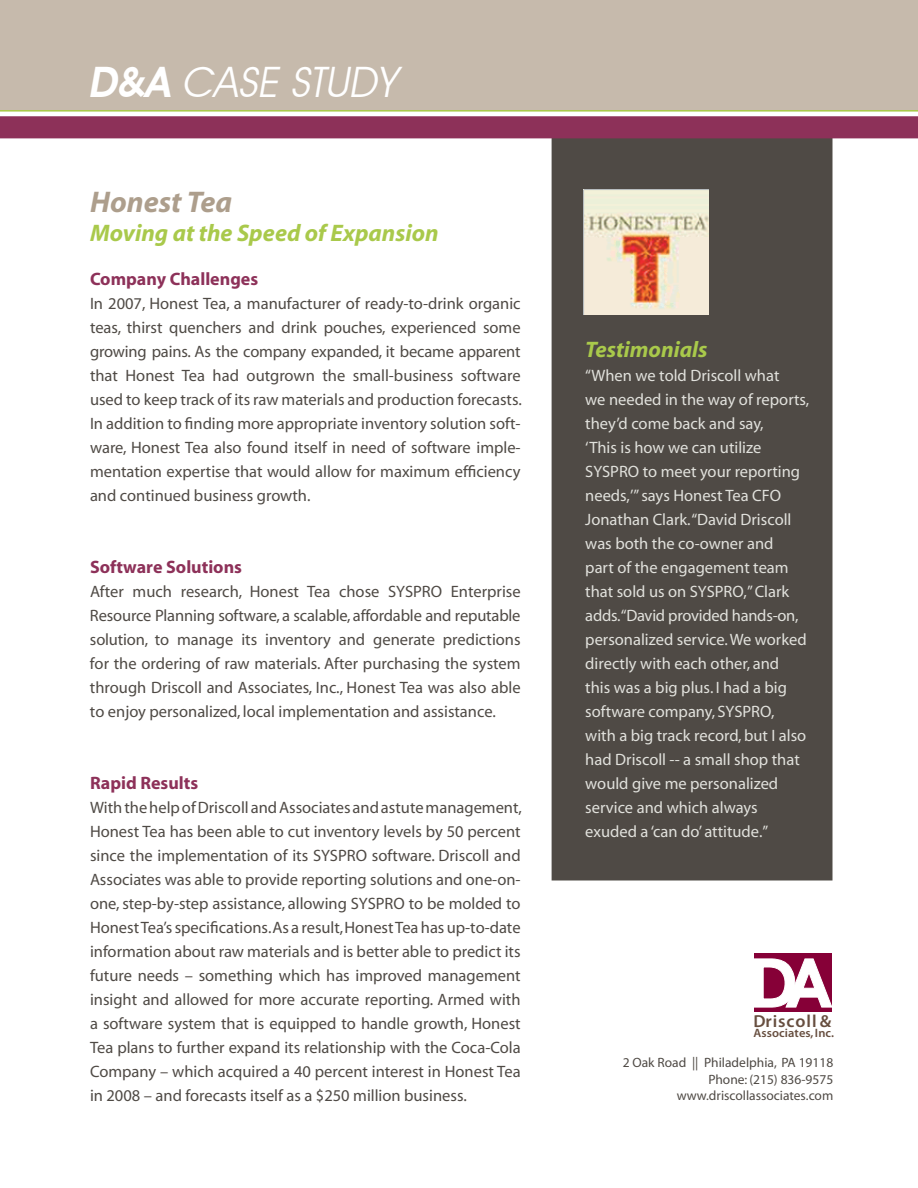
<style>
.page{position:relative;width:918px;height:1188px;background:#fff}
.page>*{position:absolute;margin:0;border:0;box-sizing:border-box;transform-origin:0 0}
.t1{font:600 68.25px "Advantage";color:#fff}
.t2{font:italic 42px "Advantage";color:#fff}
.t3{font:italic 700 30px "Myriad";color:#ad9e8c}
.t4{font:italic 700 24px "Myriad";color:#a9c94b}
.t5{font:italic 700 22.5px "Myriad";color:#a9c94b}
.t6{font:700 18px "Myriad";color:#8d3159}
.t7{font:600 17.4px "Myriad Pro";letter-spacing:.05em;color:#674e3f}
.t8{font:16.5px/24px "Myriad";color:#4f4a45;text-align:justify}
.t9{font:16.5px/24px "Myriad";color:#e1e1dc}
.t10{font:13.5px/16.2px "Myriad";color:#4f4a45;text-align:right}
.t11{font:600 12.15px "Myriad Pro";letter-spacing:.01em;color:#674e3f}
.s1{font-weight:600}
</style>
<div class="page">
<div style="left:555px;top:120px;width:275px;height:757px;background:#4f4a45"></div>
<div style="left:552px;top:117px;width:281px;height:763px;border:6px solid #4f4a45"></div>
<img style="left:584px;top:189px;width:125px;height:125px">
<hr style="left:0;top:109px;width:918px;height:3px;background:#a9c94b">
<div style="left:1px;top:117px;width:916px;height:21px;background:#8d3159"></div>
<div style="left:0;top:116px;width:918px;height:22px;border:2px solid #8d3159"></div>
<div style="left:0;top:0;width:918px;height:109px;background:#c6baac"></div>
<div style="left:755px;top:953px;width:77px;height:58px;background:#860037"></div>
<svg style="left:754px;top:958px;width:78px;height:50px"></svg>
<h2 class="t2" style="left:88px;top:57px;width:310px"><span class="s1">D&amp;A</span> CASE STUDY</h2>
<h3 class="t3" style="left:90px;top:187px;width:144px">Honest Tea</h3>
<h3 class="t4" style="left:90px;top:220px;width:350px">Moving at the Speed of Expansion</h3>
<p class="t6" style="left:90px;top:269px;width:170px">Company Challenges</p>
<p class="t8" style="left:90px;top:292px;width:433px">In 2007, Honest Tea, a manufacturer of ready-to-drink organic teas, thirst quenchers and drink pouches, experienced some growing pains. As the company expanded, it became apparent that Honest Tea had outgrown the small-business software used to keep track of its raw materials and production forecasts.<br>In addition to finding more appropriate inventory solution soft&shy;ware, Honest Tea also found itself in need of software imple&shy;mentation expertise that would allow for maximum efficiency and continued business growth.</p>
<p class="t6" style="left:90px;top:557px;width:154px">Software Solutions</p>
<p class="t8" style="left:90px;top:580px;width:432px">After much research, Honest Tea chose SYSPRO Enterprise Resource Planning software, a scalable, affordable and reputable solution, to manage its inventory and generate predictions for the ordering of raw materials. After purchasing the system through Driscoll and Associates, Inc., Honest Tea was also able to enjoy personalized, local implementation and assistance.</p>
<p class="t6" style="left:90px;top:773px;width:110px">Rapid Results</p>
<p class="t8" style="left:90px;top:796px;width:433px">With the help of Driscoll and Associates and astute management, Honest Tea has been able to cut inventory levels by 50 percent since the implementation of its SYSPRO software. Driscoll and Associates was able to provide reporting solutions and one-on&shy;one, step-by-step assistance, allowing SYSPRO to be molded to Honest Tea’s specifications. As a result, Honest Tea has up-to-date information about raw materials and is better able to predict its future needs – something which has improved management insight and allowed for more accurate reporting. Armed with a software system that is equipped to handle growth, Honest Tea plans to further expand its relationship with the Coca-Cola Company – which acquired a 40 percent interest in Honest Tea in 2008 – and forecasts itself as a $250 million business.</p>
<h3 class="t5" style="left:585px;top:338px;width:124px">Testimonials</h3>
<p class="t9" style="left:585px;top:365px;width:226px">“When we told Driscoll what<br>we needed in the way of reports, they’d come back and say,<br>‘This is how we can utilize<br>SYSPRO to meet your reporting needs,’” says Honest Tea CFO<br>Jonathan Clark.“David Driscoll was both the co-owner and<br>part of the engagement team that sold us on SYSPRO,” Clark adds.“David provided hands-on, personalized service. We worked directly with each other, and<br>this was a big plus. I had a big software company, SYSPRO,<br>with a big track record, but I also had Driscoll -- a small shop that would give me personalized service and which always exuded a ‘can do’ attitude.”</p>
<h1 class="t1" style="left:750px;top:942px;width:82px">DA</h1>
<p class="t7" style="left:753px;top:1011px;width:79px">Driscoll&amp;</p>
<p class="t11" style="left:753px;top:1026px;width:82px">Associates,Inc.</p>
<p class="t10" style="left:623px;top:1055px;width:212px">2 Oak Road || Philadelphia, PA 19118<br>Phone: (215) 836-9575 www.driscollassociates.com</p>
</div>
